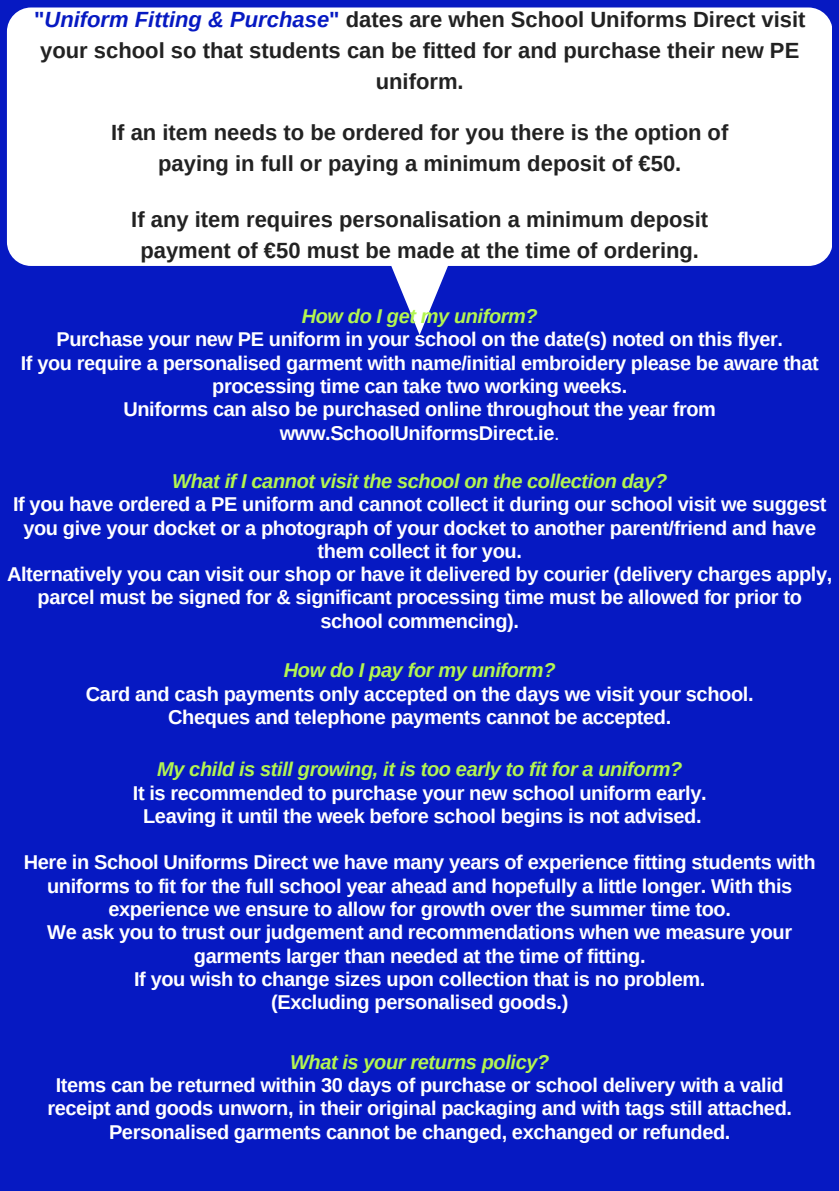
<style>
.page{position:relative;width:839px;height:1191px;background:#fff}
.page>*{position:absolute;margin:0;border:0;box-sizing:border-box;transform-origin:0 0}
.t1{font:700 22px/30.8px "Arimo";color:#222;text-align:center}
.t2{font:700 20px/23.2px "Arimo";letter-spacing:-.02em;color:#fff;text-align:center}
.t3{font:italic 700 20px "Arimo";letter-spacing:-.02em;color:#b3f551}
.s1{color:#0619c2}
.s2{font-style:italic;color:#0619c2}
.s3{font-weight:400}
.s4{font-style:italic;color:#b3f551}
</style>
<div class="page">
<div style="left:0;top:0;width:838px;height:1191px;background:#0619c2"></div>
<svg style="left:7px;top:8px;width:824px;height:327px;fill:#fff"></svg>
<h1 class="t1" style="left:34px;top:4px;width:773px"><span class="s1">"</span><span class="s2">Uniform Fitting &amp; Purchase</span><span class="s1">"</span> dates are when School Uniforms Direct visit your school so that students can be fitted for and purchase their new PE uniform.</h1>
<h1 class="t1" style="left:111px;top:117px;width:618px">If an item needs to be ordered for you there is the option of paying in full or paying a minimum deposit of €50.</h1>
<h1 class="t1" style="left:131px;top:204px;width:578px">If any item requires personalisation a minimum deposit payment of €50 must be made at the time of ordering.</h1>
<p class="t3" style="left:302px;top:305px;width:237px">How do I get my uniform?</p>
<p class="t2" style="left:56px;top:328px;width:728px">Purchase your new PE uniform in your school on the date(s) noted on this flyer.</p>
<p class="t2" style="left:21px;top:351px;width:799px">If you require a personalised garment with name/initial embroidery please be aware that processing time can take two working weeks.</p>
<p class="t2" style="left:123px;top:398px;width:594px">Uniforms can also be purchased online throughout the year from www.SchoolUniformsDirect.ie<span class="s3">.</span></p>
<h1 class="t2" style="left:7px;top:469px;width:826px"><span class="s4">What if I cannot visit the school on the collection day?<br></span>If you have ordered a PE uniform and cannot collect it during our school visit we suggest you give your docket or a photograph of your docket to another parent/friend and have them collect it for you.<br>Alternatively you can visit our shop or have it delivered by courier (delivery charges apply, parcel must be signed for &amp; significant processing time must be allowed for prior to</h1>
<h1 class="t2" style="left:320px;top:609px;width:200px">school commencing).</h1>
<h1 class="t2" style="left:86px;top:659px;width:669px"><span class="s4">How do I pay for my uniform?<br></span>Card and cash payments only accepted on the days we visit your school.<br>Cheques and telephone payments cannot be accepted.</h1>
<h1 class="t2" style="left:133px;top:758px;width:575px"><span class="s4">My child is still growing, it is too early to fit for a uniform?<br></span>It is recommended to purchase your new school uniform early.<br>Leaving it until the week before school begins is not advised.</h1>
<h1 class="t2" style="left:24px;top:851px;width:793px">Here in School Uniforms Direct we have many years of experience fitting students with uniforms to fit for the full school year ahead and hopefully a little longer. With this experience we ensure to allow for growth over the summer time too.<br>We ask you to trust our judgement and recommendations when we measure your garments larger than needed at the time of fitting.<br>If you wish to change sizes upon collection that is no problem.<br>(Excluding personalised goods.)</h1>
<p class="t3" style="left:290px;top:1051px;width:261px">What is your returns policy?</p>
<p class="t2" style="left:47px;top:1073px;width:746px">Items can be returned within 30 days of purchase or school delivery with a valid receipt and goods unworn, in their original packaging and with tags still attached.<br>Personalised garments cannot be changed, exchanged or refunded.</p>
</div>
